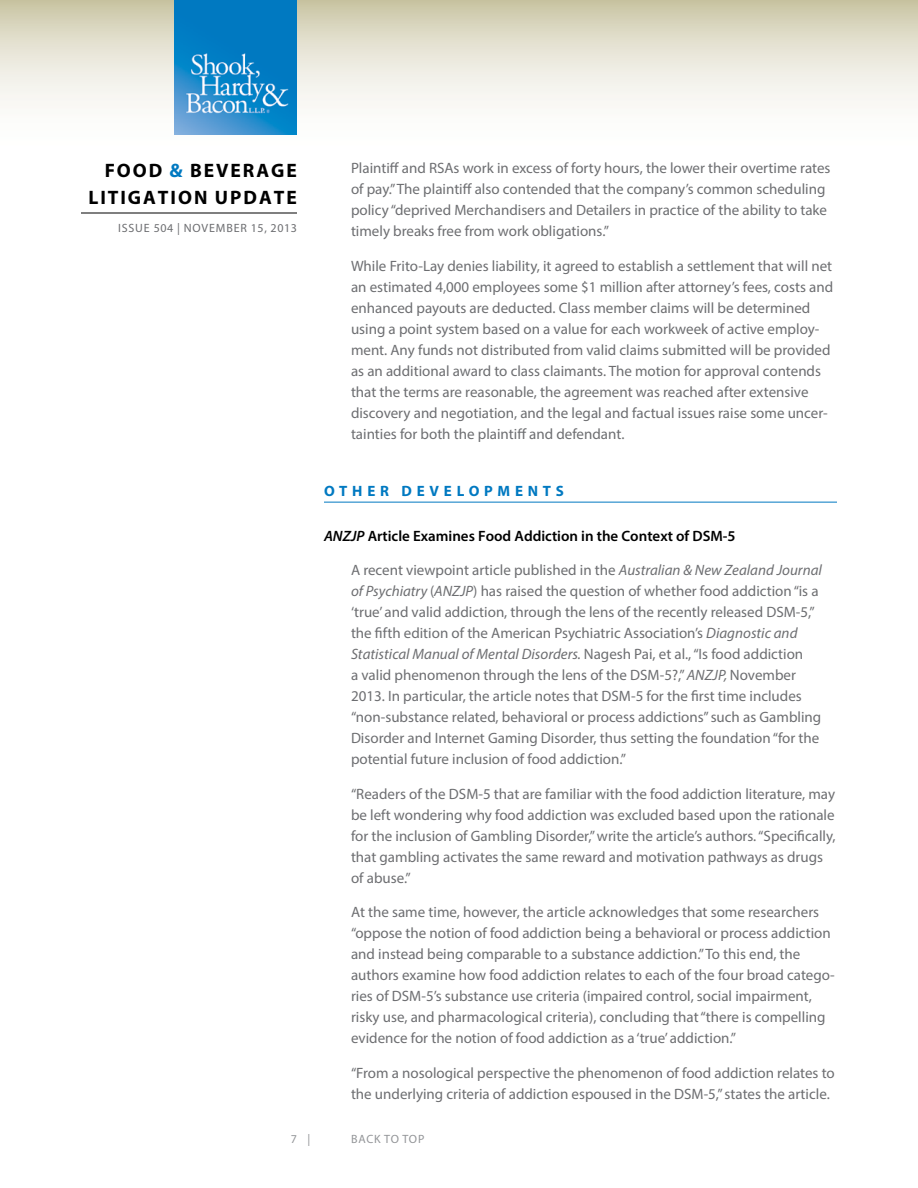
<style>
.page{position:relative;width:918px;height:1188px;background:#fff}
.page>*{position:absolute;margin:0;border:0;box-sizing:border-box;transform-origin:0 0}
.t1{font:700 19.5px/27px "Myriad Pro";letter-spacing:.1em;color:#000;text-align:right}
.Body{font:15px/21px "Myriad Pro";color:#6d6e71}
.Subhead{font:600 15px "Myriad Pro";color:#000}
.Head{font:700 15px "Myriad Pro";letter-spacing:.32em;color:#0079c1}
.t2{font:12px "Myriad Pro";letter-spacing:.07em;color:#6d6e71}
.t3{font:12px "Myriad Pro";letter-spacing:.06em;color:#939598}
.s1{color:#0079c1}
.s2{font-style:italic}
</style>
<div class="page">
<svg style="left:0;top:0;width:918px;height:135px"></svg>
<hr style="left:81px;top:213px;width:216px;height:1px;background:#000">
<img style="left:175px;top:0;width:122px;height:135px">
<hr style="left:324px;top:502px;width:513px;height:1px;background:#0079c1">
<h1 class="t1" style="left:88px;top:156px;width:210px">FOOD <span class="s1">&amp;</span> BEVERAGE<br>LITIGATION UPDATE</h1>
<p class="t2" style="left:118px;top:221px;width:180px">ISSUE 504 | NOVEMBER 15, 2013</p>
<p class="Body" style="left:351px;top:157px;width:481px">Plaintiff and RSAs work in excess of forty hours, the lower their overtime rates of pay.” The plaintiff also contended that the company’s common scheduling policy “deprived Merchandisers and Detailers in practice of the ability to take timely breaks free from work obligations.”</p>
<p class="Body" style="left:351px;top:255px;width:484px">While Frito-Lay denies liability, it agreed to establish a settlement that will net an estimated 4,000 employees some $1 million after attorney’s fees, costs and enhanced payouts are deducted. Class member claims will be determined using a point system based on a value for each workweek of active employ&shy;ment. Any funds not distributed from valid claims submitted will be provided as an additional award to class claimants. The motion for approval contends that the terms are reasonable, the agreement was reached after extensive discovery and negotiation, and the legal and factual issues raise some uncer&shy;tainties for both the plaintiff and defendant.</p>
<p class="Head" style="left:324px;top:481px;width:241px">OTHER DEVELOPMENTS</p>
<p class="Subhead" style="left:324px;top:526px;width:413px"><span class="s2">ANZJP</span> Article Examines Food Addiction in the Context of DSM-5</p>
<p class="Body" style="left:351px;top:559px;width:472px">A recent viewpoint article published in the <span class="s2">Australian &amp; New Zealand Journal of Psychiatry</span> (<span class="s2">ANZJP</span>) has raised the question of whether food addiction “is a ‘true’ and valid addiction, through the lens of the recently released DSM-5,” the fifth edition of the American Psychiatric Association’s <span class="s2">Diagnostic and Statistical Manual of Mental Disorders.</span> Nagesh Pai, et al., “Is food addiction<br>a valid phenomenon through the lens of the DSM-5?,” <span class="s2">ANZJP,</span> November 2013. In particular, the article notes that DSM-5 for the first time includes “non-substance related, behavioral or process addictions” such as Gambling Disorder and Internet Gaming Disorder, thus setting the foundation “for the potential future inclusion of food addiction.”</p>
<p class="Body" style="left:351px;top:783px;width:486px">“Readers of the DSM-5 that are familiar with the food addiction literature, may be left wondering why food addiction was excluded based upon the rationale for the inclusion of Gambling Disorder,” write the article’s authors. “Specifically, that gambling activates the same reward and motivation pathways as drugs of abuse.”</p>
<p class="Body" style="left:351px;top:901px;width:485px">At the same time, however, the article acknowledges that some researchers “oppose the notion of food addiction being a behavioral or process addiction and instead being comparable to a substance addiction.” To this end, the authors examine how food addiction relates to each of the four broad catego&shy;ries of DSM-5’s substance use criteria (impaired control, social impairment, risky use, and pharmacological criteria), concluding that “there is compelling evidence for the notion of food addiction as a ‘true’ addiction.”</p>
<p class="Body" style="left:351px;top:1062px;width:485px">“From a nosological perspective the phenomenon of food addiction relates to the underlying criteria of addiction espoused in the DSM-5,” states the article.</p>
<p class="t3" style="left:291px;top:1132px;width:21px">7 |</p>
<p class="t3" style="left:351px;top:1132px;width:75px">BACK TO TOP</p>
</div>
